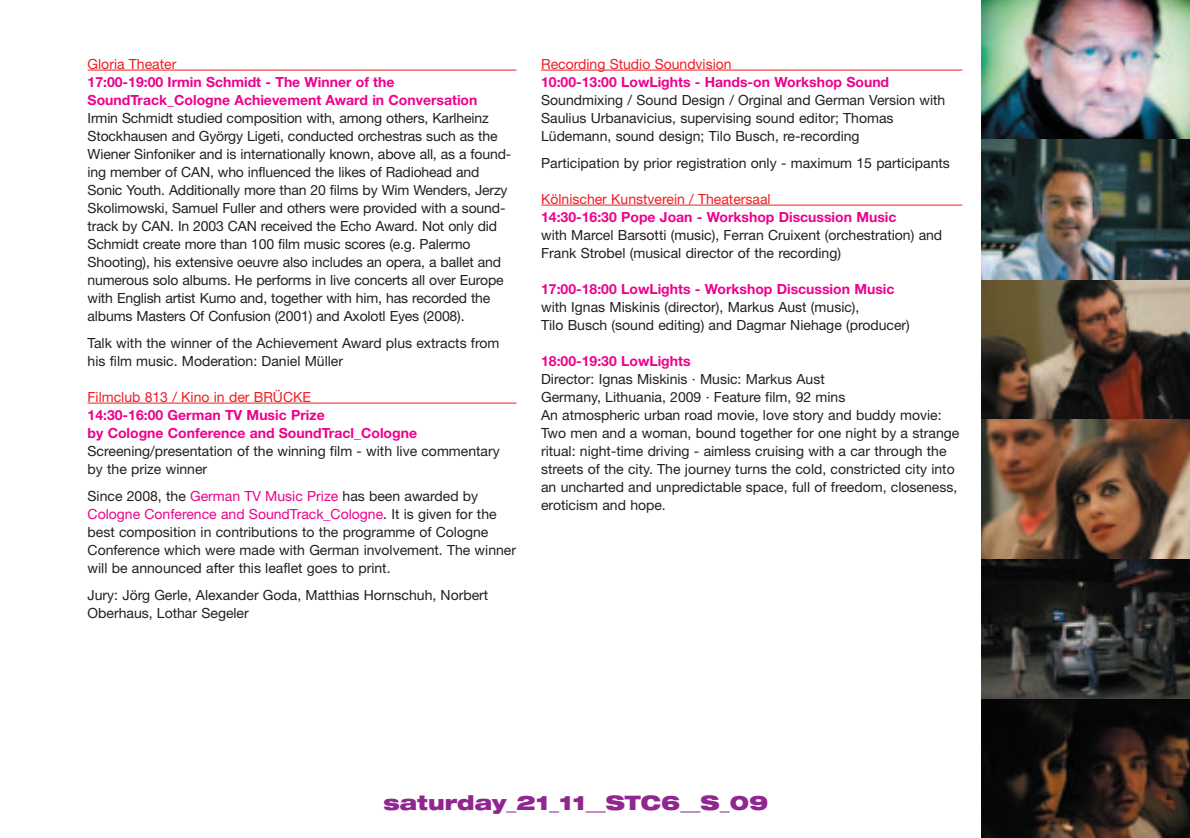
<style>
.page{position:relative;width:1190px;height:838px;background:#fff}
.page>*{position:absolute;margin:0;border:0;box-sizing:border-box;transform-origin:0 0}
.t1{font:900 expanded 20px "Helvetica Neue";color:#90268f}
.t2{font:14px/18px "Helvetica Neue";color:#231f20}
.t3{font:700 14px/18px "Helvetica Neue";color:#ed028c}
.t4{font:14px "Helvetica Neue";color:#ee1d23}
.s1{color:#ed028c}
</style>
<div class="page">
<hr style="left:541px;top:70px;width:37px;height:1px;background:#ee1d23">
<hr style="left:578px;top:70px;width:384px;height:1px;background:#ee1d23">
<hr style="left:541px;top:205px;width:125px;height:1px;background:#ee1d23">
<hr style="left:666px;top:205px;width:296px;height:1px;background:#ee1d23">
<hr style="left:88px;top:70px;width:428px;height:1px;background:#ee1d23">
<hr style="left:88px;top:403px;width:428px;height:1px;background:#ee1d23">
<img style="left:981px;top:0;width:209px;height:140px">
<img style="left:981px;top:140px;width:209px;height:140px">
<svg style="left:981px;top:280px;width:209px;height:140px;background:#5c4a3a"></svg>
<svg style="left:981px;top:420px;width:209px;height:139px;background:#76533c"></svg>
<svg style="left:981px;top:559px;width:209px;height:140px;background:#262726"></svg>
<svg style="left:981px;top:699px;width:209px;height:139px;background:#201712"></svg>
<p class="t4" style="left:88px;top:59px;width:90px">Gloria Theater</p>
<p class="t3" style="left:88px;top:74px;width:391px">17:00-19:00 Irmin Schmidt - The Winner of the<br>SoundTrack_Cologne Achievement Award in Conversation</p>
<p class="t2" style="left:88px;top:110px;width:425px">Irmin Schmidt studied composition with, among others, Karlheinz Stockhausen and György Ligeti, conducted orchestras such as the Wiener Sinfoniker and is internationally known, above all, as a found&shy;ing member of CAN, who influenced the likes of Radiohead and Sonic Youth. Additionally more than 20 films by Wim Wenders, Jerzy Skolimowski, Samuel Fuller and others were provided with a sound&shy;track by CAN. In 2003 CAN received the Echo Award. Not only did Schmidt create more than 100 film music scores (e.g. Palermo Shooting), his extensive oeuvre also includes an opera, a ballet and numerous solo albums. He performs in live concerts all over Europe with English artist Kumo and, together with him, has recorded the albums Masters Of Confusion (2001) and Axolotl Eyes (2008).</p>
<p class="t2" style="left:88px;top:335px;width:413px">Talk with the winner of the Achievement Award plus extracts from his film music. Moderation: Daniel Müller</p>
<p class="t4" style="left:88px;top:392px;width:225px">Filmclub 813 / Kino in der BRÜCKE</p>
<p class="t3" style="left:88px;top:407px;width:331px">14:30-16:00 German TV Music Prize<br>by Cologne Conference and SoundTracl_Cologne</p>
<p class="t2" style="left:88px;top:443px;width:414px">Screening/presentation of the winning film - with live commentary by the prize winner</p>
<p class="t2" style="left:88px;top:488px;width:430px">Since 2008, the <span class="s1">German TV Music Prize</span> has been awarded by <span class="s1">Cologne Conference and SoundTrack_Cologne</span>. It is given for the best composition in contributions to the programme of Cologne Conference which were made with German involvement. The winner will be announced after this leaflet goes to print.</p>
<p class="t2" style="left:88px;top:587px;width:402px">Jury: Jörg Gerle, Alexander Goda, Matthias Hornschuh, Norbert<br>Oberhaus, Lothar Segeler</p>
<p class="t4" style="left:541px;top:59px;width:192px">Recording Studio Soundvision</p>
<p class="t3" style="left:541px;top:74px;width:350px">10:00-13:00 LowLights - Hands-on Workshop Sound</p>
<p class="t2" style="left:541px;top:92px;width:406px">Soundmixing / Sound Design / Orginal and German Version with<br>Saulius Urbanavicius, supervising sound editor; Thomas<br>Lüdemann, sound design; Tilo Busch, re-recording</p>
<p class="t2" style="left:541px;top:155px;width:410px">Participation by prior registration only - maximum 15 participants</p>
<p class="t4" style="left:541px;top:194px;width:231px">Kölnischer Kunstverein / Theatersaal</p>
<p class="t3" style="left:541px;top:209px;width:357px">14:30-16:30 Pope Joan - Workshop Discussion Music</p>
<p class="t2" style="left:541px;top:227px;width:403px">with Marcel Barsotti (music), Ferran Cruixent (orchestration) and<br>Frank Strobel (musical director of the recording)</p>
<p class="t3" style="left:541px;top:281px;width:355px">17:00-18:00 LowLights - Workshop Discussion Music</p>
<p class="t2" style="left:541px;top:299px;width:370px">with Ignas Miskinis (director), Markus Aust (music),<br>Tilo Busch (sound editing) and Dagmar Niehage (producer)</p>
<p class="t3" style="left:541px;top:353px;width:151px">18:00-19:30 LowLights</p>
<p class="t2" style="left:541px;top:371px;width:420px">Director: Ignas Miskinis · Music: Markus Aust<br>Germany, Lithuania, 2009 · Feature film, 92 mins<br>An atmospheric urban road movie, love story and buddy movie:<br>Two men and a woman, bound together for one night by a strange ritual: night-time driving - aimless cruising with a car through the streets of the city. The journey turns the cold, constricted city into an uncharted and unpredictable space, full of freedom, closeness, eroticism and hope.</p>
<h1 class="t1" style="left:384px;top:796px;width:386px">saturday_21_11__STC6__S_09</h1>
</div>
